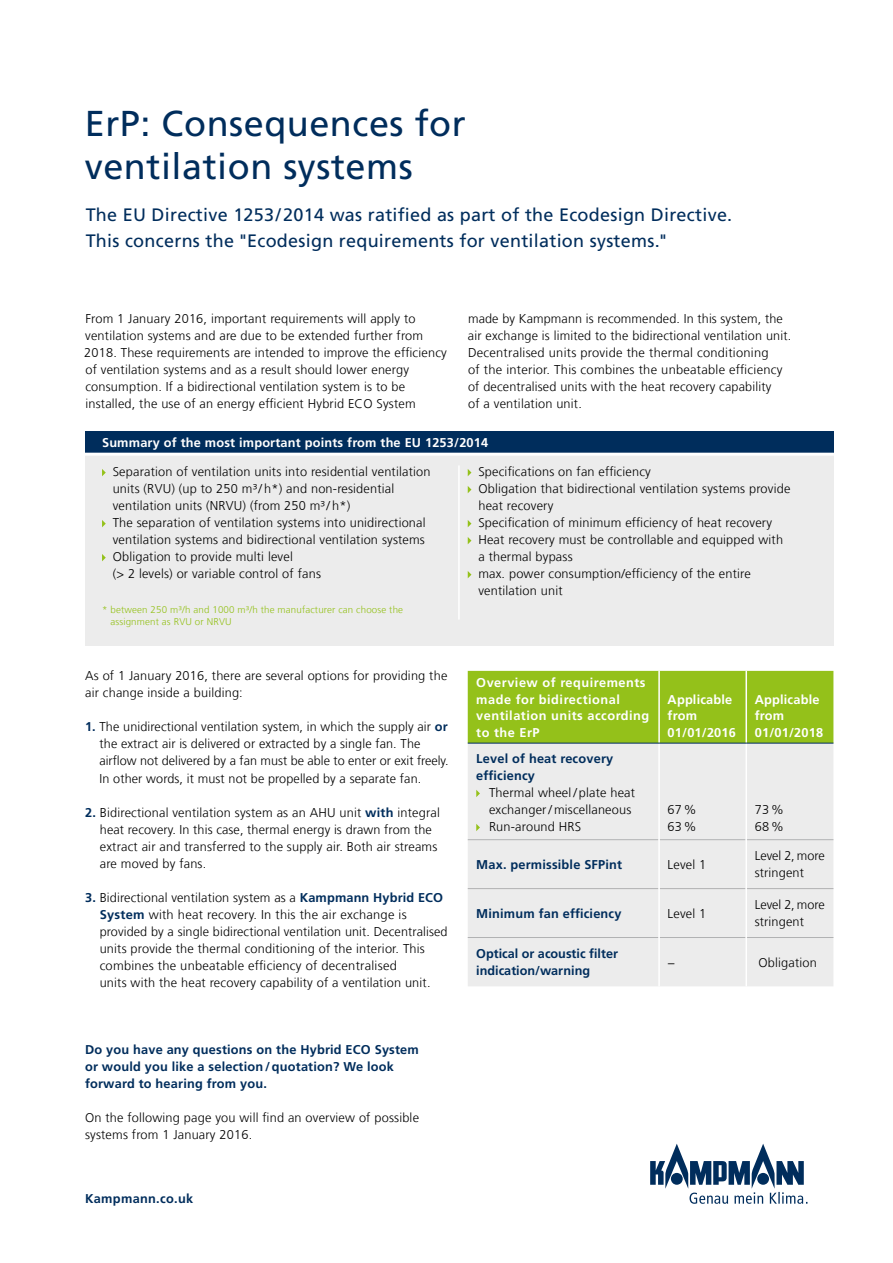
<style>
.page{position:relative;width:893px;height:1263px;background:#fff}
.page>*{position:absolute;margin:0;border:0;box-sizing:border-box;transform-origin:0 0}
.t1{font:36px/42.5px "Frutiger LT Com";letter-spacing:.015em;color:#002d5c}
.t2{font:18px/25.5px "Frutiger LT Com";letter-spacing:.015em;color:#002d5c}
.t3{font:300 12.75px/17px "Frutiger LT Com";letter-spacing:.015em;color:#000}
.t4{font:700 12.75px/17px "Frutiger LT Com";letter-spacing:.015em;color:#002d5c}
.t5{font:700 12.75px/16.5px "Frutiger LT Com";letter-spacing:.015em;color:#fff}
.t6{font:700 12.75px/16.5px "Frutiger LT Com";letter-spacing:.04em;color:#fff}
.t7{font:300 9.75px/11.7px "Frutiger LT Com";letter-spacing:.015em;color:#94c11a}
.s1{font-weight:700;color:#002d5c}
</style>
<div class="page">
<svg style="left:650px;top:1144px;width:157px;height:60px"></svg>
<div style="left:85px;top:448px;width:748px;height:198px;background:#ececec"></div>
<div style="left:85px;top:431px;width:748px;height:22px;background:#002d5c"></div>
<svg style="left:102px;top:469px;width:4px;height:7px"></svg>
<svg style="left:102px;top:520px;width:4px;height:7px"></svg>
<svg style="left:102px;top:554px;width:4px;height:7px"></svg>
<hr style="left:85px;top:453px;width:749px;height:3px;background:#fff">
<hr style="left:458px;top:465px;width:2px;height:155px;background:#fff">
<svg style="left:468px;top:469px;width:3px;height:7px"></svg>
<svg style="left:468px;top:486px;width:3px;height:7px"></svg>
<svg style="left:468px;top:520px;width:3px;height:7px"></svg>
<svg style="left:468px;top:537px;width:3px;height:7px"></svg>
<svg style="left:468px;top:571px;width:3px;height:7px"></svg>
<div style="left:468px;top:671px;width:365px;height:72px;background:#94c11a"></div>
<div style="left:468px;top:744px;width:365px;height:242px;background:#ececec"></div>
<hr style="left:468px;top:839px;width:190px;height:1px;background:#b1b2b3">
<hr style="left:660px;top:839px;width:85px;height:1px;background:#b1b2b3">
<hr style="left:747px;top:839px;width:86px;height:1px;background:#b1b2b3">
<hr style="left:468px;top:888px;width:190px;height:1px;background:#b1b2b3">
<hr style="left:660px;top:888px;width:85px;height:1px;background:#b1b2b3">
<hr style="left:747px;top:888px;width:86px;height:1px;background:#b1b2b3">
<hr style="left:468px;top:937px;width:190px;height:1px;background:#b1b2b3">
<hr style="left:660px;top:937px;width:85px;height:1px;background:#b1b2b3">
<hr style="left:747px;top:937px;width:86px;height:1px;background:#b1b2b3">
<hr style="left:658px;top:671px;width:2px;height:72px;background:#fff">
<hr style="left:745px;top:671px;width:2px;height:72px;background:#fff">
<hr style="left:658px;top:743px;width:2px;height:97px;background:#fff">
<hr style="left:745px;top:743px;width:2px;height:97px;background:#fff">
<hr style="left:658px;top:840px;width:2px;height:48px;background:#fff">
<hr style="left:745px;top:840px;width:2px;height:48px;background:#fff">
<hr style="left:658px;top:888px;width:2px;height:49px;background:#fff">
<hr style="left:745px;top:888px;width:2px;height:49px;background:#fff">
<hr style="left:658px;top:937px;width:2px;height:49px;background:#fff">
<hr style="left:745px;top:937px;width:2px;height:49px;background:#fff">
<hr style="left:468px;top:743px;width:191px;height:1px;background:#002d5c">
<hr style="left:659px;top:743px;width:87px;height:1px;background:#002d5c">
<hr style="left:746px;top:743px;width:87px;height:1px;background:#002d5c">
<svg style="left:476px;top:790px;width:4px;height:7px"></svg>
<svg style="left:476px;top:824px;width:4px;height:7px"></svg>
<h1 class="t1" style="left:85px;top:103px;width:382px">ErP: Consequences for ventilation systems</h1>
<h2 class="t2" style="left:86px;top:202px;width:648px">The EU Directive 1253/2014 was ratified as part of the Ecodesign Directive.<br>This concerns the "Ecodesign requirements for ventilation systems."</h2>
<p class="t3" style="left:84px;top:310px;width:364px">From 1 January 2016, important requirements will apply to ventilation systems and are due to be extended further from 2018. These requirements are intended to improve the efficiency of ventilation systems and as a result should lower energy consumption. If a bidirectional ventilation system is to be installed, the use of an energy efficient Hybrid ECO System</p>
<p class="t3" style="left:468px;top:310px;width:325px">made by Kampmann is recommended. In this system, the air exchange is limited to the bidirectional ventilation unit.<br>Decentralised units provide the thermal conditioning<br>of the interior. This combines the unbeatable efficiency of decentralised units with the heat recovery capability<br>of a ventilation unit.</p>
<p class="t5" style="left:102px;top:434px;width:388px">Summary of the most important points from the EU 1253/2014</p>
<p class="t3" style="left:113px;top:463px;width:319px">Separation of ventilation units into residential ventilation units (RVU) (up to 250 m³/ h*) and non-residential ventilation units (NRVU) (from 250 m³/ h*)<br>The separation of ventilation systems into unidirectional ventilation systems and bidirectional ventilation systems Obligation to provide multi level<br>(&gt; 2 levels) or variable control of fans</p>
<p class="t3" style="left:478px;top:463px;width:314px">Specifications on fan efficiency<br>Obligation that bidirectional ventilation systems provide heat recovery<br>Specification of minimum efficiency of heat recovery Heat recovery must be controllable and equipped with a thermal bypass<br>max. power consumption/efficiency of the entire ventilation unit</p>
<p class="t7" style="left:110px;top:604px;width:294px;text-indent:-8px">* between 250 m³/h and 1000 m³/h the manufacturer can choose the assignment as RVU or NRVU</p>
<p class="t3" style="left:85px;top:668px;width:364px">As of 1 January 2016, there are several options for providing the air change inside a building:</p>
<p class="t3" style="left:100px;top:719px;width:351px;text-indent:-14px"><span class="s1">1.</span> The unidirectional ventilation system, in which the supply air <span class="s1">or </span>the extract air is delivered or extracted by a single fan. The airflow not delivered by a fan must be able to enter or exit freely.<br>In other words, it must not be propelled by a separate fan.</p>
<p class="t3" style="left:100px;top:804px;width:341px;text-indent:-15px"><span class="s1">2.</span> Bidirectional ventilation system as an AHU unit <span class="s1">with</span> integral heat recovery. In this case, thermal energy is drawn from the extract air and transferred to the supply air. Both air streams are moved by fans.</p>
<p class="t3" style="left:100px;top:889px;width:349px;text-indent:-15px"><span class="s1">3.</span> Bidirectional ventilation system as a <span class="s1">Kampmann Hybrid ECO System</span> with heat recovery. In this the air exchange is provided by a single bidirectional ventilation unit. Decentralised units provide the thermal conditioning of the interior. This combines the unbeatable efficiency of decentralised<br>units with the heat recovery capability of a ventilation unit.</p>
<p class="t4" style="left:85px;top:1041px;width:335px">Do you have any questions on the Hybrid ECO System or would you like a selection /quotation? We look forward to hearing from you.</p>
<p class="t3" style="left:85px;top:1109px;width:335px">On the following page you will find an overview of possible systems from 1 January 2016.</p>
<p class="t4" style="left:85px;top:1190px;width:110px">Kampmann.co.uk</p>
<p class="t6" style="left:476px;top:675px;width:175px">Overview of requirements made for bidirectional ventilation units according to the ErP</p>
<p class="t4" style="left:476px;top:750px;width:139px">Level of heat recovery efficiency</p>
<p class="t3" style="left:489px;top:784px;width:148px">Thermal wheel / plate heat exchanger/ miscellaneous<br>Run-around HRS</p>
<p class="t5" style="left:668px;top:691px;width:70px">Applicable from<br>01/01/2016</p>
<p class="t5" style="left:755px;top:691px;width:70px">Applicable from<br>01/01/2018</p>
<p class="t3" style="left:668px;top:801px;width:31px">67%<br>63%</p>
<p class="t3" style="left:755px;top:801px;width:31px">73%<br>68%</p>
<p class="t4" style="left:476px;top:856px;width:147px">Max. permissible SFPint</p>
<p class="t3" style="left:668px;top:856px;width:40px">Level 1</p>
<p class="t3" style="left:755px;top:848px;width:72px">Level 2, more stringent</p>
<p class="t4" style="left:476px;top:905px;width:147px">Minimum fan efficiency</p>
<p class="t3" style="left:668px;top:905px;width:40px">Level 1</p>
<p class="t3" style="left:755px;top:896px;width:72px">Level 2, more stringent</p>
<p class="t4" style="left:476px;top:945px;width:143px">Optical or acoustic filter indication/warning</p>
<p class="t3" style="left:668px;top:954px;width:9px">−</p>
<p class="t3" style="left:758px;top:954px;width:60px">Obligation</p>
</div>
